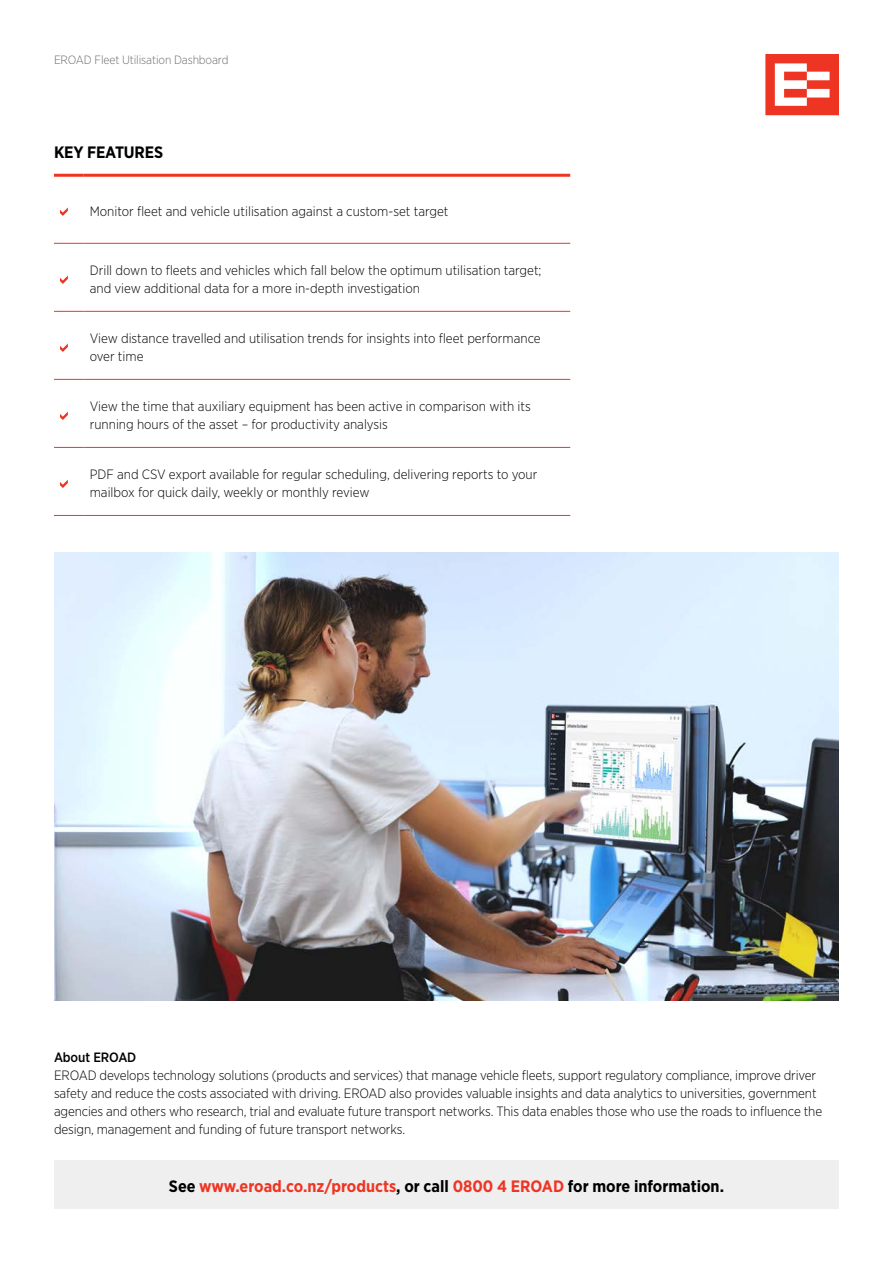
<style>
.page{position:relative;width:893px;height:1263px;background:#fff}
.page>*{position:absolute;margin:0;border:0;box-sizing:border-box;transform-origin:0 0}
.t1{font:700 16.5px "Gotham Narrow";color:#ee3524}
.Body{font:700 16.5px "Gotham Narrow";letter-spacing:-.01em;color:#000}
.t2{font:300 13.5px/18px "Gotham Narrow";letter-spacing:-.01em;color:#000}
.t3{font:500 13.5px "Gotham Narrow";letter-spacing:-.01em;color:#000}
.t4{font:300 12px "Gotham Narrow";letter-spacing:-.01em;color:#6d6e71}
.s1{color:#000}
</style>
<div class="page">
<svg style="left:765px;top:54px;width:74px;height:61px"></svg>
<div style="left:54px;top:1161px;width:785px;height:48px;background:#efeff0"></div>
<img style="left:54px;top:553px;width:785px;height:447px">
<hr style="left:54px;top:447px;width:30px;height:1px;background:#ee3524">
<hr style="left:84px;top:447px;width:486px;height:1px;background:#ee3524">
<hr style="left:54px;top:515px;width:30px;height:1px;background:#ee3524">
<hr style="left:84px;top:515px;width:486px;height:1px;background:#ee3524">
<hr style="left:54px;top:174px;width:30px;height:3px;background:#ee3524">
<hr style="left:84px;top:174px;width:486px;height:3px;background:#ee3524">
<hr style="left:54px;top:379px;width:30px;height:1px;background:#ee3524">
<hr style="left:84px;top:379px;width:486px;height:1px;background:#ee3524">
<hr style="left:54px;top:243px;width:30px;height:1px;background:#ee3524">
<hr style="left:84px;top:243px;width:486px;height:1px;background:#ee3524">
<hr style="left:54px;top:311px;width:30px;height:1px;background:#ee3524">
<hr style="left:84px;top:311px;width:486px;height:1px;background:#ee3524">
<svg style="left:60px;top:207px;width:8px;height:9px"></svg>
<svg style="left:60px;top:275px;width:8px;height:9px"></svg>
<svg style="left:60px;top:344px;width:8px;height:8px"></svg>
<svg style="left:60px;top:412px;width:8px;height:8px"></svg>
<svg style="left:60px;top:480px;width:8px;height:8px"></svg>
<p class="t4" style="left:54px;top:52px;width:176px">EROAD Fleet Utilisation Dashboard</p>
<p class="Body" style="left:54px;top:141px;width:111px">KEY FEATURES</p>
<p class="t2" style="left:90px;top:202px;width:360px">Monitor fleet and vehicle utilisation against a custom-set target</p>
<p class="t2" style="left:90px;top:261px;width:453px">Drill down to fleets and vehicles which fall below the optimum utilisation target; and view additional data for a more in-depth investigation</p>
<p class="t2" style="left:90px;top:329px;width:452px">View distance travelled and utilisation trends for insights into fleet performance over time</p>
<p class="t2" style="left:90px;top:397px;width:442px">View the time that auxiliary equipment has been active in comparison with its running hours of the asset – for productivity analysis</p>
<p class="t2" style="left:90px;top:465px;width:449px">PDF and CSV export available for regular scheduling, delivering reports to your mailbox for quick daily, weekly or monthly review</p>
<p class="t3" style="left:54px;top:1049px;width:84px">About EROAD</p>
<p class="t2" style="left:54px;top:1066px;width:770px">EROAD develops technology solutions (products and services) that manage vehicle fleets, support regulatory compliance, improve driver safety and reduce the costs associated with driving. EROAD also provides valuable insights and data analytics to universities, government agencies and others who research, trial and evaluate future transport networks. This data enables those who use the roads to influence the design, management and funding of future transport networks.</p>
<p class="t1" style="left:169px;top:1175px;width:557px"><span class="s1">See</span> www.eroad.co.nz/products<span class="s1">, or call</span> 0800 4 EROAD <span class="s1">for more information.</span></p>
</div>
